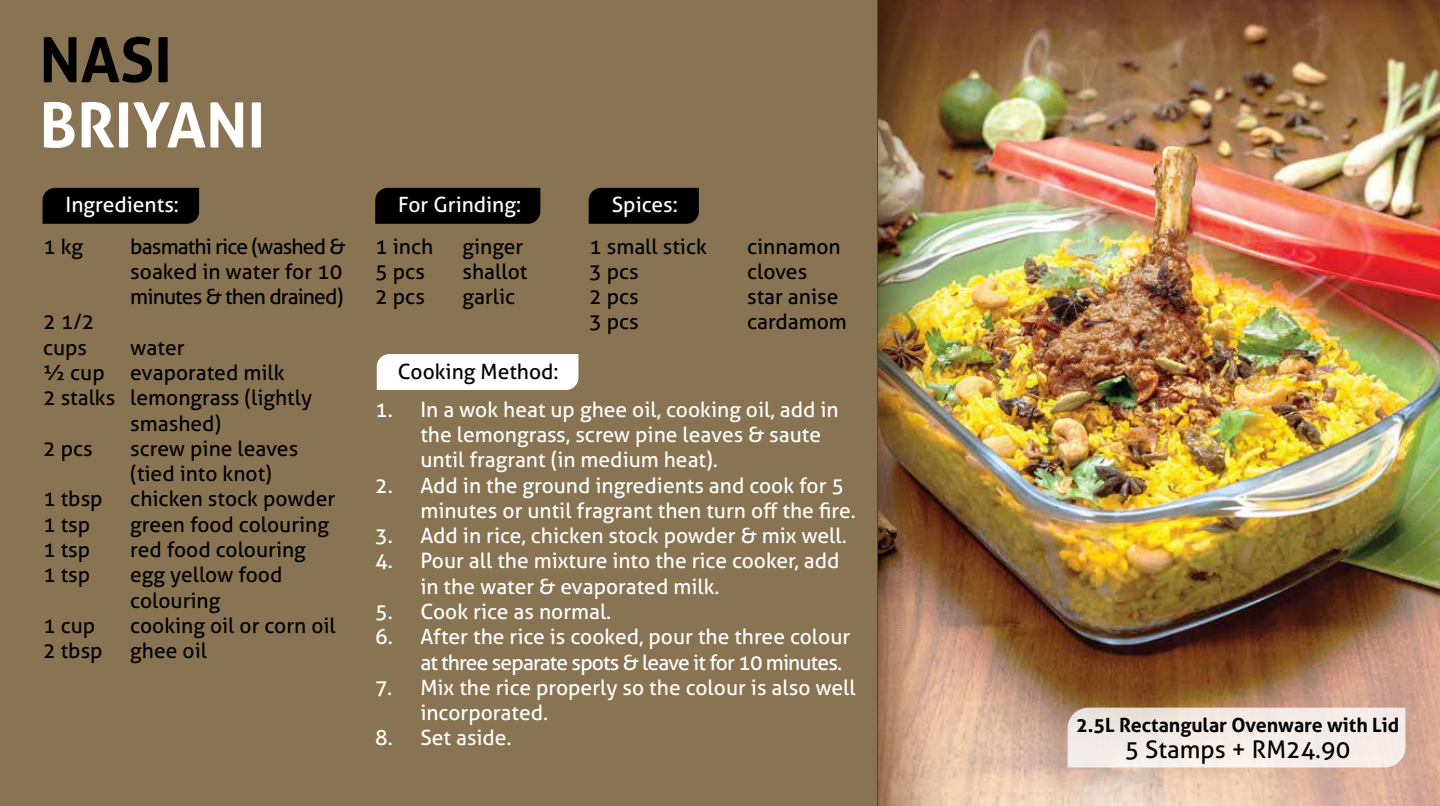
<style>
.page{position:relative;width:1440px;height:806px;background:#fff}
.page>*{position:absolute;margin:0;border:0;box-sizing:border-box;transform-origin:0 0}
.t1{font:700 61.8px "Aller";color:#fff}
.t2{font:700 61.8px "Aller";color:#000}
.t3{font:24.3px "Aller";color:#000}
.t4{font:21px/25.2px "Aller";color:#fff}
.t5{font:21px/25.2px "Aller";color:#000}
.t6{font:21px/25.2px "Aller";letter-spacing:-.04em;color:#fff}
.t7{font:21px/25.2px "Aller";letter-spacing:-.04em;color:#000}
.t8{font:700 19.65px "Aller";color:#000}
</style>
<div class="page">
<img style="left:944px;top:0;width:496px;height:806px">
<svg style="left:1068px;top:707px;width:337px;height:60px;background:#f2e9e4"></svg>
<div style="left:0;top:0;width:878px;height:806px;background:#887452"></div>
<img style="left:877px;top:0;width:67px;height:806px">
<div style="left:375px;top:188px;width:165px;height:36px;background:#000"></div>
<div style="left:589px;top:188px;width:110px;height:36px;background:#000"></div>
<div style="left:43px;top:188px;width:156px;height:36px;background:#000"></div>
<div style="left:377px;top:354px;width:201px;height:36px;background:#fff"></div>
<h1 class="t2" style="left:39px;top:22px;width:134px">NASI</h1>
<h1 class="t1" style="left:39px;top:87px;width:227px">BRIYANI</h1>
<p class="t4" style="left:66px;top:192px;width:115px">Ingredients:</p>
<p class="t5" style="left:43px;top:233px;width:41px">1 kg</p>
<p class="t7" style="left:130px;top:233px;width:217px">basmathi rice (washed &amp; soaked in water for 10 minutes &amp; then drained)</p>
<p class="t5" style="left:43px;top:309px;width:53px">2 1/2 cups</p>
<p class="t5" style="left:130px;top:334px;width:56px">water</p>
<p class="t5" style="left:43px;top:360px;width:243px">½ cup evaporated milk</p>
<p class="t5" style="left:43px;top:385px;width:271px">2 stalks lemongrass (lightly</p>
<p class="t5" style="left:130px;top:410px;width:92px">smashed)</p>
<p class="t5" style="left:43px;top:435px;width:51px">2 pcs</p>
<p class="t5" style="left:130px;top:435px;width:169px">screw pine leaves (tied into knot)</p>
<p class="t5" style="left:43px;top:486px;width:61px">1 tbsp</p>
<p class="t5" style="left:130px;top:486px;width:206px">chicken stock powder</p>
<p class="t5" style="left:43px;top:511px;width:49px">1 tsp</p>
<p class="t5" style="left:130px;top:511px;width:200px">green food colouring</p>
<p class="t5" style="left:43px;top:537px;width:49px">1 tsp</p>
<p class="t5" style="left:130px;top:537px;width:177px">red food colouring</p>
<p class="t5" style="left:43px;top:562px;width:49px">1 tsp</p>
<p class="t5" style="left:130px;top:562px;width:154px">egg yellow food colouring</p>
<p class="t5" style="left:43px;top:612px;width:54px">1 cup</p>
<p class="t5" style="left:130px;top:612px;width:207px">cooking oil or corn oil</p>
<p class="t5" style="left:43px;top:638px;width:61px">2 tbsp</p>
<p class="t5" style="left:130px;top:638px;width:78px">ghee oil</p>
<p class="t4" style="left:398px;top:192px;width:124px">For Grinding:</p>
<p class="t5" style="left:375px;top:233px;width:60px">1 inch</p>
<p class="t5" style="left:463px;top:233px;width:62px">ginger</p>
<p class="t5" style="left:375px;top:259px;width:51px">5 pcs</p>
<p class="t5" style="left:463px;top:259px;width:66px">shallot</p>
<p class="t5" style="left:375px;top:284px;width:51px">2 pcs</p>
<p class="t5" style="left:463px;top:284px;width:54px">garlic</p>
<p class="t5" style="left:398px;top:358px;width:162px">Cooking Method:</p>
<p class="t4" style="left:612px;top:192px;width:68px">Spices:</p>
<p class="t5" style="left:589px;top:233px;width:119px">1 small stick</p>
<p class="t5" style="left:747px;top:233px;width:95px">cinnamon</p>
<p class="t5" style="left:589px;top:259px;width:51px">3 pcs</p>
<p class="t5" style="left:747px;top:259px;width:62px">cloves</p>
<p class="t5" style="left:589px;top:284px;width:51px">2 pcs</p>
<p class="t5" style="left:747px;top:284px;width:93px">star anise</p>
<p class="t5" style="left:589px;top:309px;width:51px">3 pcs</p>
<p class="t5" style="left:747px;top:309px;width:101px">cardamom</p>
<p class="t4" style="left:420px;top:396px;width:420px;text-indent:-45px">1. In a wok heat up ghee oil, cooking oil, add in the lemongrass, screw pine leaves &amp; saute until fragrant (in medium heat).</p>
<p class="t4" style="left:420px;top:472px;width:437px;text-indent:-45px">2. Add in the ground ingredients and cook for 5 minutes or until fragrant then turn off the fire.</p>
<p class="t4" style="left:375px;top:523px;width:473px">3. Add in rice, chicken stock powder &amp; mix well.</p>
<p class="t4" style="left:420px;top:548px;width:421px;text-indent:-45px">4. Pour all the mixture into the rice cooker, add in the water &amp; evaporated milk.</p>
<p class="t4" style="left:375px;top:599px;width:238px">5. Cook rice as normal.</p>
<p class="t6" style="left:420px;top:624px;width:431px;text-indent:-45px">6. After the rice is cooked, pour the three colour at three separate spots &amp; leave it for 10 minutes.</p>
<p class="t4" style="left:420px;top:674px;width:437px;text-indent:-45px">7. Mix the rice properly so the colour is also well incorporated.</p>
<p class="t4" style="left:375px;top:725px;width:138px">8. Set aside.</p>
<p class="t8" style="left:1076px;top:712px;width:325px">2.5L Rectangular Ovenware with Lid</p>
<p class="t3" style="left:1125px;top:734px;width:227px">5 Stamps + RM24.90</p>
</div>
